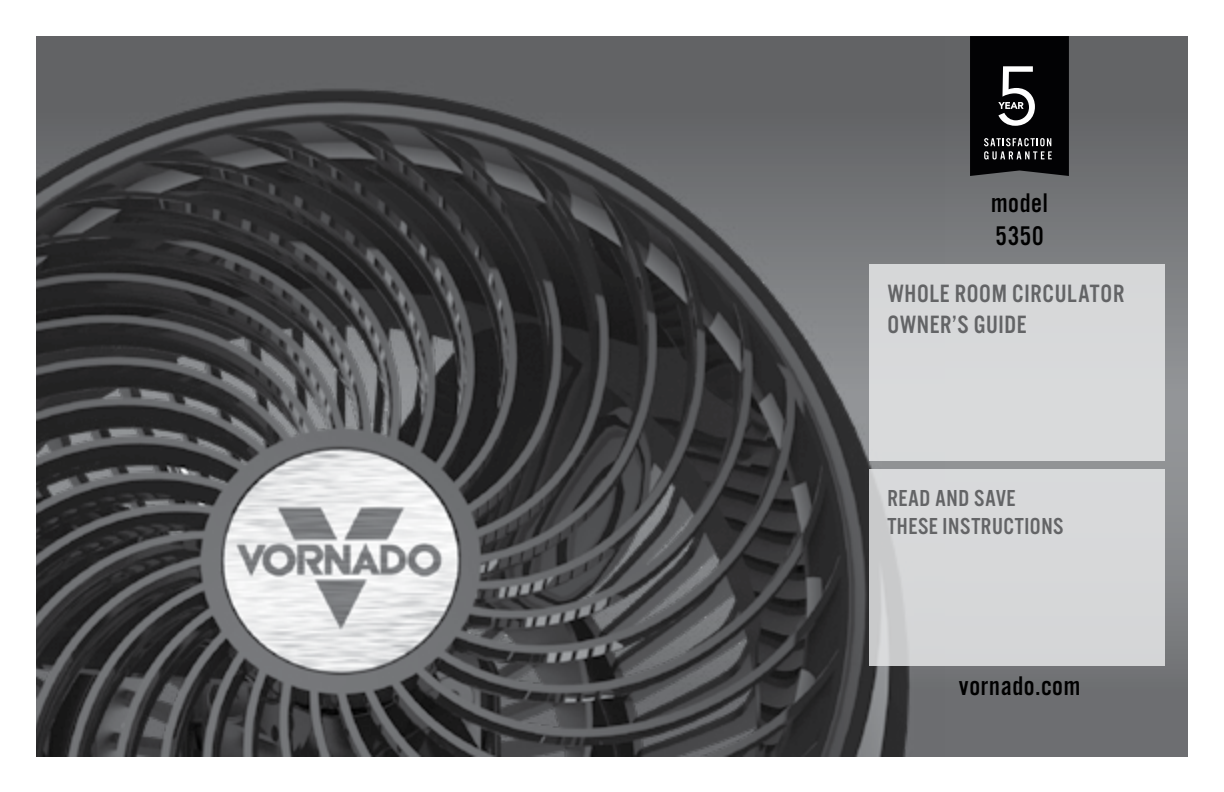
<style>
.page{position:relative;width:1224px;height:792px;background:#fff}
.page>*{position:absolute;margin:0;border:0;box-sizing:border-box;transform-origin:0 0}
.t1{font:28px/33.6px "Alternate Got No 3 D";letter-spacing:.025em;color:#000}
.t2{font:26px/31.2px "Alternate Got No 3 D";letter-spacing:.025em;color:#636466}
.t3{font:24px/28.8px "Alternate Got No 3 D";letter-spacing:.025em;color:#636466}
</style>
<div class="page">
<svg style="left:945px;top:36px;width:243px;height:720px;background:#727376"></svg>
<img style="left:36px;top:36px;width:909px;height:720px">
<svg style="left:970px;top:36px;width:99px;height:140px;background:#1b1b1c"></svg>
<div style="left:870px;top:264px;width:295px;height:197px;background:#d8d9db"></div>
<div style="left:870px;top:470px;width:295px;height:196px;background:linear-gradient(to right,#d3d4d5,#d8d9db)"></div>
<p class="t1" style="left:991px;top:186px;width:58px">model<br>5350</p>
<p class="t2" style="left:887px;top:277px;width:239px">WHOLE ROOM CIRCULATOR<br>OWNER’S GUIDE</p>
<p class="t3" style="left:887px;top:483px;width:178px">READ AND SAVE<br>THESE INSTRUCTIONS</p>
<p class="t1" style="left:959px;top:669px;width:123px">vornado.com</p>
</div>
